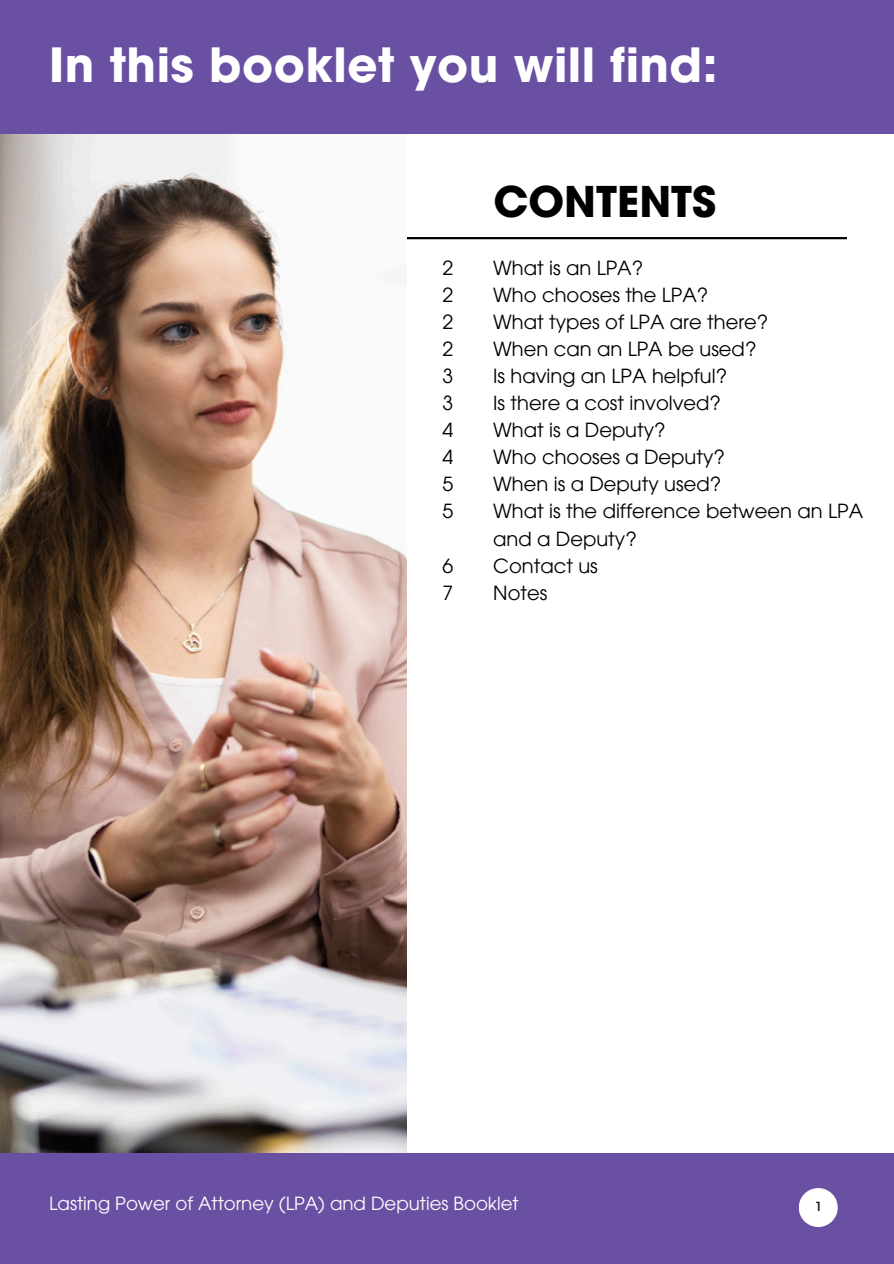
<style>
.page{position:relative;width:894px;height:1264px;background:#fff}
.page>*{position:absolute;margin:0;border:0;box-sizing:border-box;transform-origin:0 0}
.t1{font:700 46.8px "Avant Garde";letter-spacing:.01em;color:#fff}
.t2{font:700 42px "Avant Garde";color:#000}
.t3{font:19.5px/27px "ITC Avant Garde Pro";color:#000}
.t4{font:18.15px "ITC Avant Garde Pro";color:#fff}
.t5{font:13.2px "Montserrat";color:#191919}
</style>
<div class="page">
<hr style="left:132px;top:237px;width:714px;height:2px;background:#000">
<img style="left:0;top:133px;width:406px;height:1020px">
<div style="left:0;top:0;width:893px;height:133px;background:#6950a2"></div>
<div style="left:0;top:1153px;width:893px;height:110px;background:#6950a2"></div>
<svg style="left:799px;top:1188px;width:38px;height:38px"></svg>
<p class="t1" style="left:49px;top:35px;width:669px">In this booklet you will find:</p>
<p class="t3" style="left:442px;top:257px;width:12px">2</p>
<p class="t3" style="left:442px;top:284px;width:12px">2</p>
<p class="t3" style="left:442px;top:311px;width:12px">2</p>
<p class="t3" style="left:442px;top:338px;width:12px">2</p>
<p class="t3" style="left:442px;top:365px;width:12px">3</p>
<p class="t3" style="left:442px;top:392px;width:12px">3</p>
<p class="t3" style="left:442px;top:419px;width:12px">4</p>
<p class="t3" style="left:442px;top:446px;width:12px">4</p>
<p class="t3" style="left:442px;top:473px;width:12px">5</p>
<p class="t3" style="left:442px;top:500px;width:12px">5</p>
<p class="t3" style="left:442px;top:554px;width:12px">6</p>
<p class="t3" style="left:442px;top:581px;width:12px">7</p>
<p class="t2" style="left:493px;top:174px;width:224px">CONTENTS</p>
<h2 class="t3" style="left:493px;top:257px;width:151px">What is an LPA?</h2>
<p class="t3" style="left:493px;top:284px;width:217px">Who chooses the LPA?</p>
<p class="t3" style="left:493px;top:311px;width:277px">What types of LPA are there?</p>
<p class="t3" style="left:493px;top:338px;width:265px">When can an LPA be used?</p>
<p class="t3" style="left:493px;top:365px;width:235px">Is having an LPA helpful?</p>
<p class="t3" style="left:493px;top:392px;width:229px">Is there a cost involved?</p>
<p class="t3" style="left:493px;top:419px;width:174px">What is a Deputy?</p>
<p class="t3" style="left:493px;top:446px;width:233px">Who chooses a Deputy?</p>
<p class="t3" style="left:493px;top:473px;width:229px">When is a Deputy used?</p>
<p class="t3" style="left:493px;top:500px;width:371px">What is the difference between an LPA and a Deputy?</p>
<p class="t3" style="left:493px;top:554px;width:106px">Contact us</p>
<p class="t3" style="left:493px;top:581px;width:56px">Notes</p>
<h1 class="t4" style="left:49px;top:1196px;width:471px">Lasting Power of Attorney (LPA) and Deputies Booklet</h1>
<p class="t5" style="left:815px;top:1197px;width:7px">1</p>
</div>
